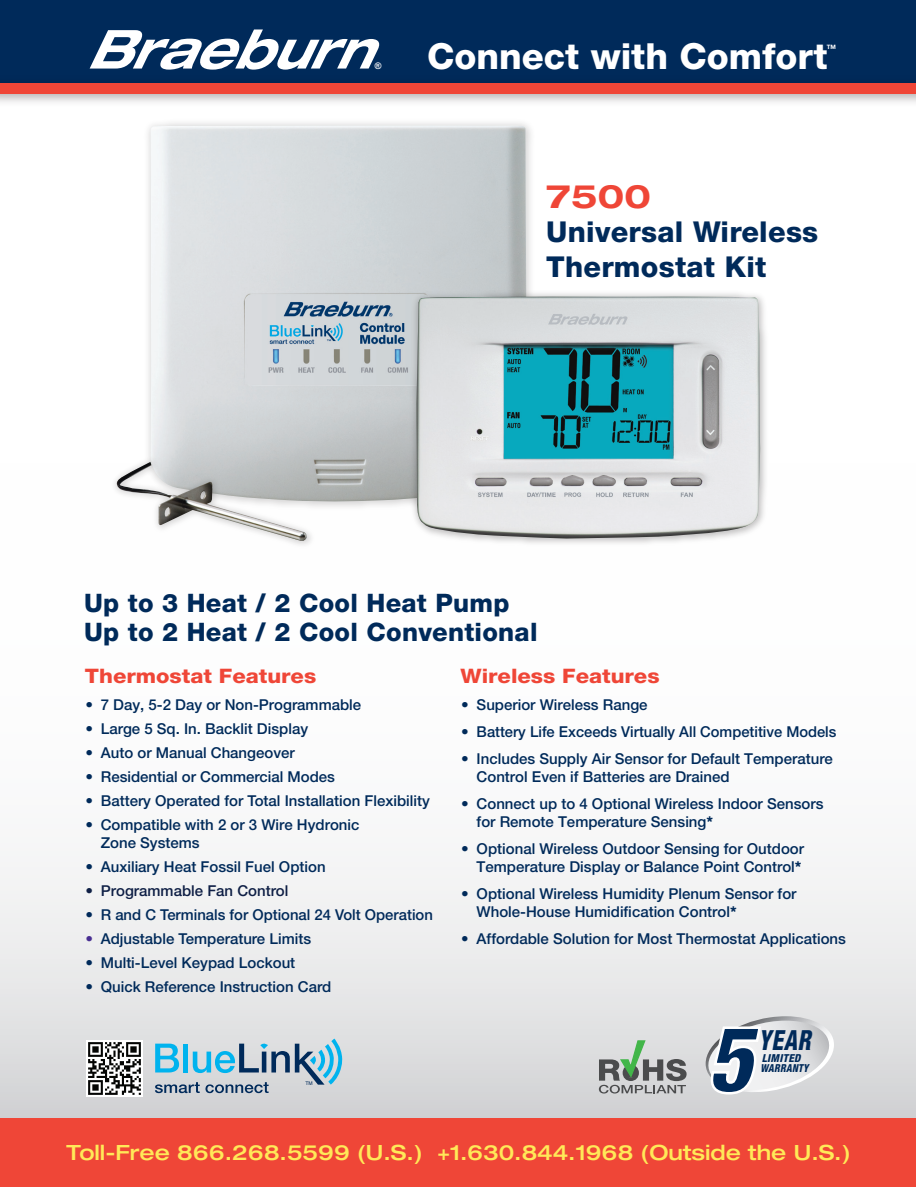
<style>
.page{position:relative;width:916px;height:1188px;background:#fff}
.page>*{position:absolute;margin:0;border:0;box-sizing:border-box;transform-origin:0 0}
.t1{font:italic 900 condensed 92.55px "Helvetica Neue LT Std";color:#002a5a;scale:.94 1}
.t2{font:800 36px "Helvetica Neue LT Std";color:#fff}
.t3{font:700 expanded 32.4px "Helvetica Neue LT Std";color:#ef4637}
.t4{font:800 28.8px/34.2px "Helvetica Neue LT Std";letter-spacing:.01em;color:#002a5a}
.t5{font:italic 800 condensed 27.75px "Helvetica Neue LT Std";color:#002a5a;scale:.83 1}
.t6{font:800 25.5px/28.5px "Helvetica Neue LT Std";letter-spacing:.01em;color:#002a5a}
.t7{font:500 expanded 21px "Helvetica Neue LT Std";color:#ffe958}
.t8{font:800 19.95px "Helvetica Neue LT Std";color:#ef4637;scale:1.1 1}
.t9{font:500 15px/18px "Helvetica Neue LT Std";color:#002a5a}
.t10{font:500 15px "Helvetica Neue LT Std";color:#0f1f46}
.t11{font:italic 800 condensed 10.95px "Helvetica Neue LT Std";letter-spacing:.03em;color:#002a5a;scale:.9 1}
.t12{font:italic 800 condensed 10.95px "Helvetica Neue LT Std";letter-spacing:.03em;color:#002a5a}
.t13{font:700 9px "Arial";color:#fff}
.t14{font:700 6px "Helvetica Neue LT Std";color:#fff}
.t15{font:5.1px "Helvetica";color:#002a5a}
.s1{color:#482e92}
.s2{font-weight:800}
</style>
<div class="page">
<div style="left:0;top:0;width:916px;height:91px;background:#002a5a"></div>
<svg style="left:90px;top:29px;width:290px;height:41px"></svg>
<img style="left:0;top:93px;width:916px;height:9px">
<div style="left:0;top:83px;width:916px;height:10px;background:#ef4637"></div>
<div style="left:0;top:463px;width:916px;height:690px;background:linear-gradient(to bottom,#fff,#dcddde)"></div>
<div style="left:0;top:1119px;width:916px;height:69px;background:#ef4637"></div>
<hr style="left:0;top:1187px;width:916px;height:1px;background:#fff">
<svg style="left:155px;top:1039px;width:187px;height:54px;background:#9dbecd"></svg>
<img style="left:86px;top:1040px;width:57px;height:57px">
<img style="left:148px;top:123px;width:383px;height:391px">
<img style="left:150px;top:126px;width:377px;height:375px">
<img style="left:107px;top:452px;width:211px;height:100px">
<img style="left:116px;top:462px;width:191px;height:80px">
<img style="left:406px;top:287px;width:365px;height:262px">
<img style="left:416px;top:296px;width:345px;height:243px">
<svg style="left:702px;top:1016px;width:134px;height:80px"></svg>
<svg style="left:599px;top:1040px;width:87px;height:54px;background:#a8b0aa"></svg>
<p class="t13" style="left:375px;top:60px;width:8px">®</p>
<p class="t2" style="left:427px;top:35px;width:402px">Connect with Comfort</p>
<p class="t14" style="left:827px;top:43px;width:11px">TM</p>
<p class="t3" style="left:546px;top:176px;width:106px">7500</p>
<p class="t4" style="left:546px;top:215px;width:274px">Universal Wireless<br>Thermostat Kit</p>
<p class="t6" style="left:84px;top:589px;width:455px">Up to 3 Heat / 2 Cool Heat Pump<br>Up to 2 Heat / 2 Cool Conventional</p>
<p class="t8" style="left:85px;top:664px;width:212px">Thermostat Features</p>
<p class="t9" style="left:85px;top:695px;width:277px">• 7 Day, 5-2 Day or Non-Programmable</p>
<p class="t9" style="left:85px;top:719px;width:224px">• Large 5 Sq. In. Backlit Display</p>
<p class="t9" style="left:85px;top:743px;width:211px">• Auto or Manual Changeover</p>
<p class="t9" style="left:85px;top:767px;width:251px">• Residential or Commercial Modes</p>
<p class="t9" style="left:85px;top:791px;width:346px">• Battery Operated for Total Installation Flexibility</p>
<p class="t9" style="left:101px;top:815px;width:260px;text-indent:-15px">• Compatible with 2 or 3 Wire Hydronic<br>Zone Systems</p>
<p class="t9" style="left:85px;top:857px;width:242px">• Auxiliary Heat Fossil Fuel Option</p>
<p class="t10" style="left:85px;top:881px;width:205px">• Programmable Fan Control</p>
<p class="t9" style="left:85px;top:905px;width:349px">• R and C Terminals for Optional 24 Volt Operation</p>
<p class="t9" style="left:85px;top:929px;width:227px"><span class="s1">•</span> Adjustable Temperature Limits</p>
<p class="t9" style="left:85px;top:953px;width:211px">• Multi-Level Keypad Lockout</p>
<p class="t9" style="left:85px;top:977px;width:247px">• Quick Reference Instruction Card</p>
<p class="t8" style="left:460px;top:664px;width:182px">Wireless Features</p>
<p class="t9" style="left:461px;top:695px;width:188px">• Superior Wireless Range</p>
<p class="t9" style="left:461px;top:722px;width:377px">• Battery Life Exceeds Virtually All Competitive Models</p>
<p class="t9" style="left:477px;top:749px;width:358px;text-indent:-16px">• Includes Supply Air Sensor for Default Temperature<br>Control Even if Batteries are Drained</p>
<p class="t9" style="left:477px;top:794px;width:348px;text-indent:-16px">• Connect up to 4 Optional Wireless Indoor Sensors for Remote Temperature Sensing<span class="s2">*</span></p>
<p class="t9" style="left:461px;top:839px;width:344px;text-align:right">• Optional Wireless Outdoor Sensing for Outdoor<br>Temperature Display or Balance Point Control<span class="s2">*</span></p>
<p class="t9" style="left:477px;top:884px;width:321px;text-indent:-16px">• Optional Wireless Humidity Plenum Sensor for<br>Whole-House Humidification Control<span class="s2">*</span></p>
<p class="t9" style="left:461px;top:929px;width:386px">• Affordable Solution for Most Thermostat Applications</p>
<p class="t15" style="left:305px;top:1079px;width:9px">TM</p>
<p class="t1" style="left:707px;top:1002px;width:50px">5</p>
<p class="t5" style="left:758px;top:1023px;width:65px">YEAR</p>
<p class="t12" style="left:762px;top:1051px;width:40px">LIMITED</p>
<p class="t11" style="left:760px;top:1062px;width:55px">WARRANTY</p>
<p class="t7" style="left:67px;top:1140px;width:785px">Toll-Free 866.268.5599 (U.S.) +1.630.844.1968 (Outside the U.S.)</p>
</div>
